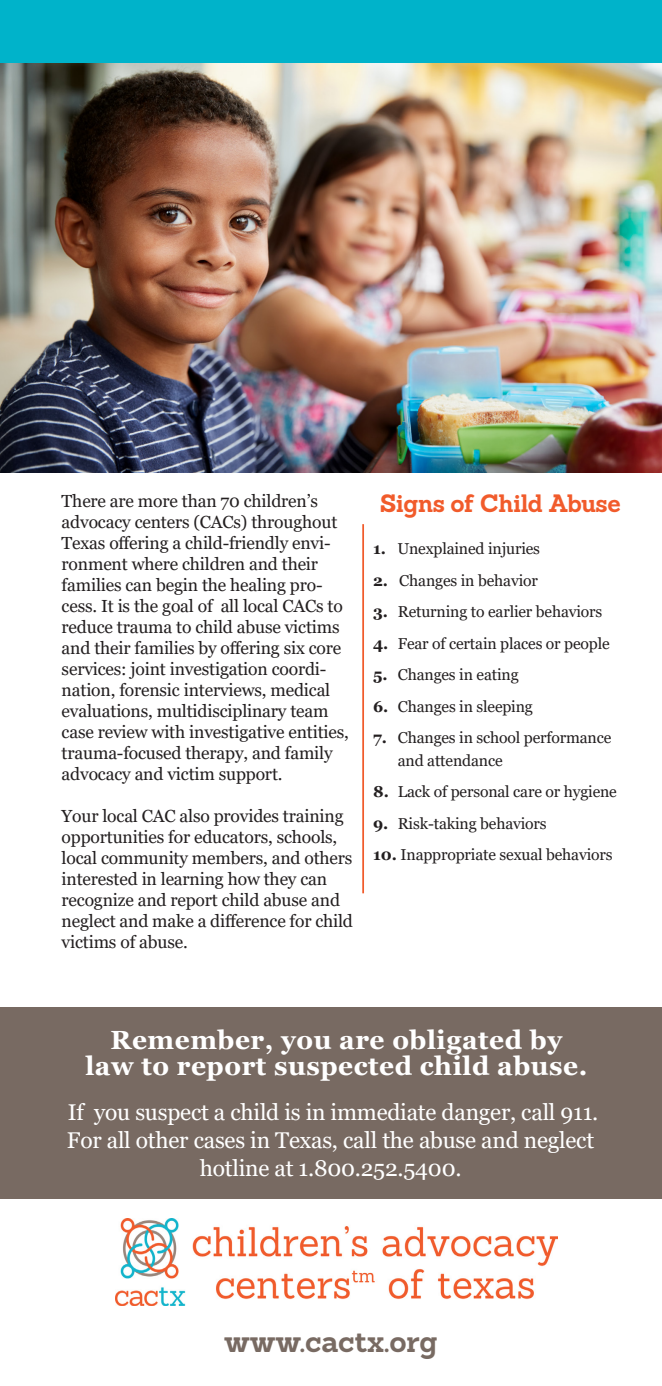
<style>
.page{position:relative;width:662px;height:1386px;background:#fff}
.page>*{position:absolute;margin:0;border:0;box-sizing:border-box;transform-origin:0 0}
.t1{font:700 29.75px "Sanchez";letter-spacing:-.005em;color:#786a62}
.t2{font:700 26.25px/26.2px "Georgia";letter-spacing:.02em;color:#fff;text-align:center}
.t3{font:700 24.5px "Sanchez";letter-spacing:-.01em;color:#f15b2b}
.t4{font:22.75px/28px "Georgia";letter-spacing:-.01em;color:#fff;text-align:center}
.t5{font:17.5px/21px "Georgia";letter-spacing:-.01em;color:#231f20}
.t6{font:15.75px/22.8px "Georgia";letter-spacing:-.01em;color:#231f20}
.s1{font-weight:700}
</style>
<div class="page">
<div style="left:0;top:1008px;width:662px;height:191px;background:#786a62"></div>
<img style="left:0;top:63px;width:662px;height:409px">
<hr style="left:362px;top:524px;width:2px;height:369px;background:#f15b2b">
<div style="left:0;top:0;width:662px;height:63px;background:#00b3ca"></div>
<img style="left:115px;top:1218px;width:442px;height:87px">
<p class="t5" style="left:62px;top:491px;width:277px">There are more than 70 children’s advocacy centers (CACs) throughout</p>
<p class="t5" style="left:62px;top:533px;width:270px">Texas offering a child-friendly envi-</p>
<p class="t5" style="left:62px;top:554px;width:283px">ronment where children and their families can begin the healing pro&shy;cess. It is the goal of all local CACs to reduce trauma to child abuse victims</p>
<p class="t5" style="left:62px;top:638px;width:289px">and their families by offering six core services: joint investigation coordi&shy;nation, forensic interviews, medical evaluations, multidisciplinary team case review with investigative entities,</p>
<p class="t5" style="left:62px;top:743px;width:272px">trauma-focused therapy, and family</p>
<p class="t5" style="left:62px;top:764px;width:222px">advocacy and victim support.</p>
<p class="t5" style="left:62px;top:806px;width:292px">Your local CAC also provides training opportunities for educators, schools, local community members, and others interested in learning how they can recognize and report child abuse and</p>
<p class="t5" style="left:62px;top:911px;width:293px">neglect and make a difference for child</p>
<p class="t5" style="left:62px;top:932px;width:128px">victims of abuse.</p>
<h3 class="t3" style="left:380px;top:487px;width:242px">Signs of Child Abuse</h3>
<p class="t6" style="left:373px;top:538px;width:168px"><span class="s1">1.</span> Unexplained injuries</p>
<p class="t6" style="left:373px;top:569px;width:166px"><span class="s1">2.</span> Changes in behavior</p>
<p class="t6" style="left:373px;top:601px;width:231px"><span class="s1">3.</span> Returning to earlier behaviors</p>
<p class="t6" style="left:373px;top:632px;width:238px"><span class="s1">4.</span> Fear of certain places or people</p>
<p class="t6" style="left:373px;top:664px;width:147px"><span class="s1">5.</span> Changes in eating</p>
<p class="t6" style="left:373px;top:695px;width:161px"><span class="s1">6.</span> Changes in sleeping</p>
<p class="t6" style="left:397px;top:727px;width:215px;text-indent:-25px"><span class="s1">7.</span> Changes in school performance and attendance</p>
<p class="t6" style="left:373px;top:781px;width:245px"><span class="s1">8.</span> Lack of personal care or hygiene</p>
<p class="t6" style="left:373px;top:812px;width:175px"><span class="s1">9.</span> Risk-taking behaviors</p>
<p class="t6" style="left:373px;top:844px;width:241px"><span class="s1">10.</span> Inappropriate sexual behaviors</p>
<h3 class="t2" style="left:85px;top:1027px;width:503px">Remember, you are obligated by law to report suspected child abuse.</h3>
<p class="t4" style="left:67px;top:1099px;width:533px">If you suspect a child is in immediate danger, call 911.<br>For all other cases in Texas, call the abuse and neglect hotline at 1.800.252.5400.</p>
<p class="t1" style="left:224px;top:1321px;width:215px">www.cactx.org</p>
</div>
